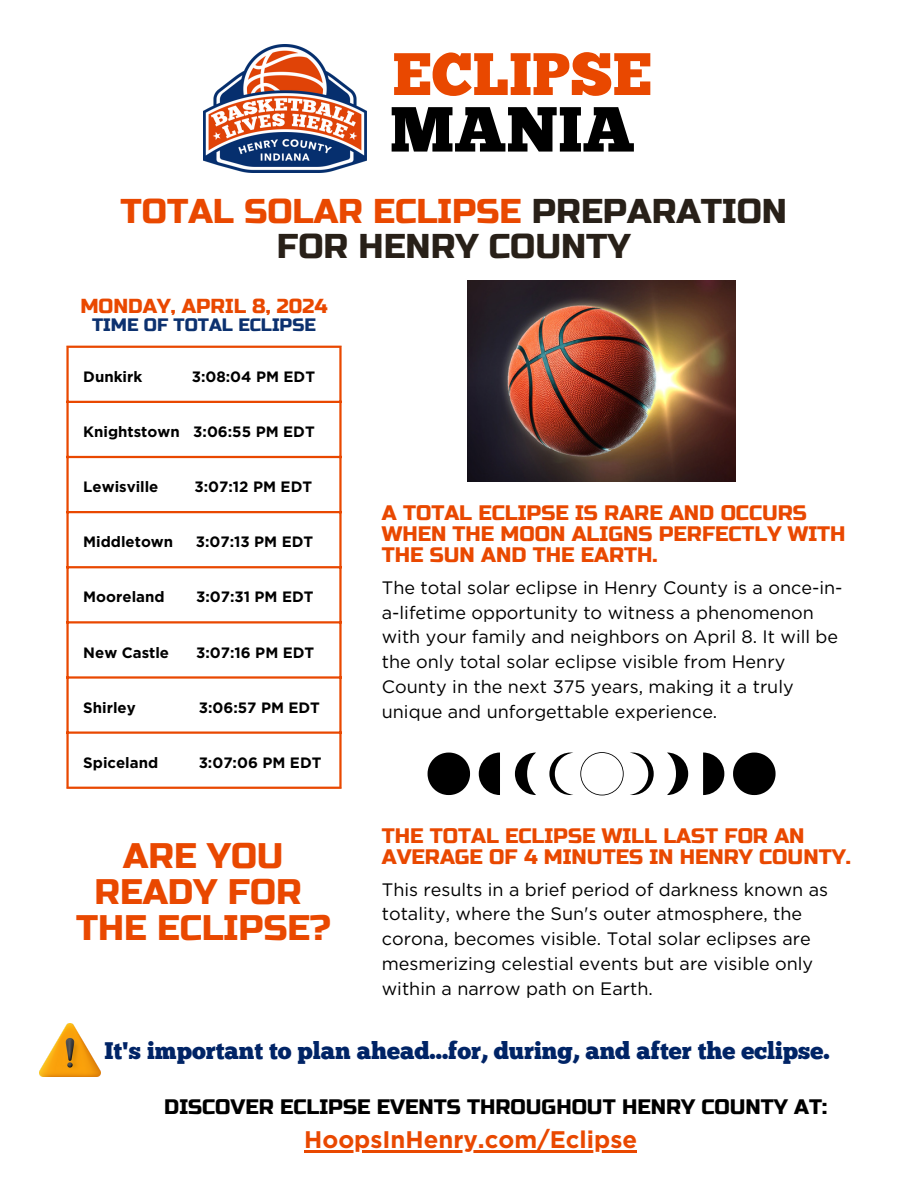
<style>
.page{position:relative;width:918px;height:1188px;background:#fff}
.page>*{position:absolute;margin:0;border:0;box-sizing:border-box;transform-origin:0 0}
.t1{font:63.6px "Chunk Five";color:#000}
.t2{font:59.85px "Chunk Five";color:#e94800}
.t3{font:35.55px/35.8px "Russo One";color:#e94800;text-align:center}
.t4{font:34.5px/34.8px "Russo One";color:#282018;text-align:center}
.t5{font:24px "Chunk Five";color:#002466}
.t6{font:700 24px "Gotham";color:#e94800}
.t7{font:21px/21.3px "Russo One";color:#e94800}
.t8{font:21px "Russo One";color:#000}
.t9{font:20.25px "Russo One";color:#e94800}
.t10{font:18px/24.8px "Gotham";color:#000}
.t11{font:18px "Russo One";color:#0c316f}
.t12{font:700 15px "Gotham";color:#000}
.s1{color:#fff}
.s2{color:#e94800}
</style>
<div class="page">
<img style="left:467px;top:281px;width:269px;height:200px">
<hr style="left:66px;top:348px;width:3px;height:439px;background:#e94800">
<hr style="left:339px;top:348px;width:3px;height:439px;background:#e94800">
<hr style="left:66px;top:346px;width:276px;height:2px;background:#e94800">
<hr style="left:66px;top:401px;width:276px;height:2px;background:#e94800">
<hr style="left:66px;top:456px;width:276px;height:2px;background:#e94800">
<hr style="left:66px;top:511px;width:276px;height:2px;background:#e94800">
<hr style="left:66px;top:566px;width:276px;height:2px;background:#e94800">
<hr style="left:66px;top:621px;width:276px;height:2px;background:#e94800">
<hr style="left:66px;top:676px;width:276px;height:3px;background:#e94800">
<hr style="left:66px;top:731px;width:276px;height:3px;background:#e94800">
<hr style="left:66px;top:787px;width:276px;height:2px;background:#e94800">
<svg style="left:580px;top:752px;width:44px;height:43px"></svg>
<svg style="left:515px;top:753px;width:21px;height:42px"></svg>
<svg style="left:549px;top:753px;width:24px;height:42px"></svg>
<svg style="left:427px;top:752px;width:73px;height:44px"></svg>
<svg style="left:667px;top:753px;width:21px;height:42px"></svg>
<svg style="left:630px;top:753px;width:24px;height:42px"></svg>
<svg style="left:703px;top:752px;width:73px;height:44px"></svg>
<img style="left:40px;top:1023px;width:60px;height:53px">
<img style="left:203px;top:45px;width:164px;height:128px">
<hr style="left:304px;top:1150px;width:333px;height:2px;background:#e94800">
<p class="t2" style="left:393px;top:50px;width:261px">ECLIPSE</p>
<p class="t1" style="left:390px;top:104px;width:266px">MANIA<span class="s1">!</span></p>
<p class="t4" style="left:121px;top:195px;width:668px"><span class="s2">TOTAL SOLAR ECLIPSE</span> PREPARATION<br>FOR HENRY COUNTY</p>
<h5 class="t9" style="left:80px;top:294px;width:249px">MONDAY, APRIL 8, 2024</h5>
<h5 class="t11" style="left:92px;top:314px;width:225px">TIME OF TOTAL ECLIPSE</h5>
<h1 class="t12" style="left:83px;top:368px;width:60px">Dunkirk</h1>
<h1 class="t12" style="left:192px;top:368px;width:125px">3:08:04 PM EDT</h1>
<h2 class="t12" style="left:83px;top:423px;width:233px">Knightstown 3:06:55 PM EDT</h2>
<h5 class="t12" style="left:83px;top:478px;width:77px">Lewisville</h5>
<h5 class="t12" style="left:195px;top:478px;width:119px">3:07:12 PM EDT</h5>
<p class="t12" style="left:83px;top:533px;width:91px">Middletown</p>
<p class="t12" style="left:196px;top:533px;width:119px">3:07:13 PM EDT</p>
<p class="t12" style="left:83px;top:588px;width:83px">Mooreland</p>
<p class="t12" style="left:196px;top:588px;width:119px">3:07:31 PM EDT</p>
<p class="t12" style="left:83px;top:643px;width:87px">New Castle</p>
<p class="t12" style="left:196px;top:643px;width:120px">3:07:16 PM EDT</p>
<p class="t12" style="left:83px;top:698px;width:54px">Shirley</p>
<p class="t12" style="left:199px;top:698px;width:123px">3:06:57 PM EDT</p>
<p class="t12" style="left:83px;top:753px;width:76px">Spiceland</p>
<p class="t12" style="left:199px;top:753px;width:124px">3:07:06 PM EDT</p>
<h2 class="t3" style="left:76px;top:839px;width:256px">ARE YOU<br>READY FOR<br>THE ECLIPSE?</h2>
<p class="t7" style="left:382px;top:502px;width:465px">A TOTAL ECLIPSE IS RARE AND OCCURS<br>WHEN THE MOON ALIGNS PERFECTLY WITH<br>THE SUN AND THE EARTH.</p>
<p class="t10" style="left:382px;top:575px;width:462px">The total solar eclipse in Henry County is a once-in&shy;a-lifetime opportunity to witness a phenomenon with your family and neighbors on April 8. It will be the only total solar eclipse visible from Henry County in the next 375 years, making it a truly unique and unforgettable experience.</p>
<p class="t7" style="left:382px;top:825px;width:470px">THE TOTAL ECLIPSE WILL LAST FOR AN<br>AVERAGE OF 4 MINUTES IN HENRY COUNTY.</p>
<h5 class="t10" style="left:382px;top:877px;width:448px">This results in a brief period of darkness known as totality, where the Sun's outer atmosphere, the corona, becomes visible. Total solar eclipses are mesmerizing celestial events but are visible only within a narrow path on Earth.</h5>
<h5 class="t5" style="left:104px;top:1041px;width:727px">It's important to plan ahead...for, during, and after the eclipse.</h5>
<h4 class="t8" style="left:164px;top:1094px;width:664px">DISCOVER ECLIPSE EVENTS THROUGHOUT HENRY COUNTY AT:</h4>
<p class="t6" style="left:304px;top:1125px;width:334px">HoopsInHenry.com/Eclipse</p>
</div>
